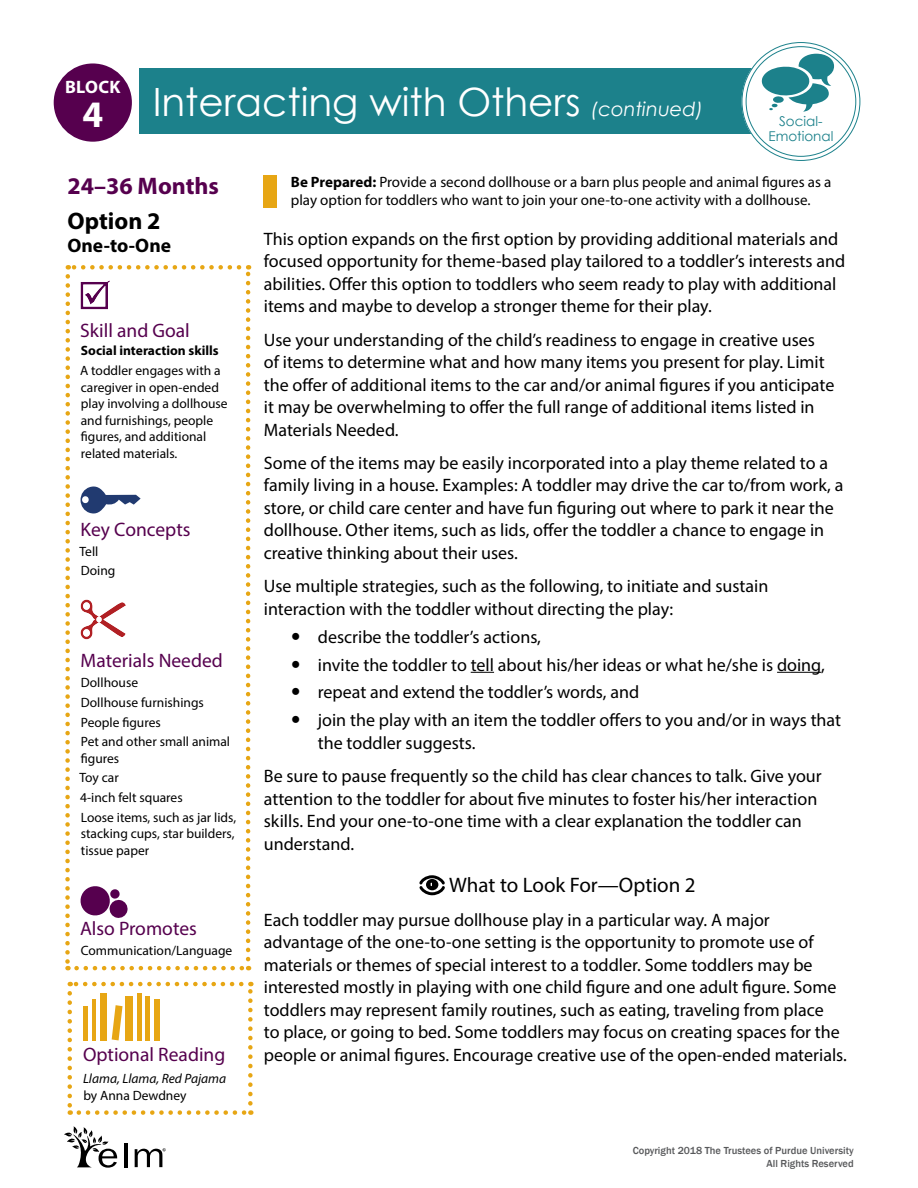
<style>
.page{position:relative;width:918px;height:1188px;background:#fff}
.page>*{position:absolute;margin:0;border:0;box-sizing:border-box;transform-origin:0 0}
.t1{font:39px "Century Gothic";color:#fff}
.t2{font:700 37.5px "Myriad Pro";color:#fff}
._1-07_I-T_Age{font:700 24px "Myriad Pro";color:#56004e}
._1-11_I-T_Option_Sub{font:700 24px "Myriad Pro";color:#000}
._4-MISC_What_to_Look{font:21px "Myriad Pro";color:#000}
._2-01_Sidebar_Subhea{font:19.5px "Myriad Pro";color:#56004e}
._1-08_Group_Size{font:700 19.5px "Myriad Pro";color:#000}
._3-13_IT_Body{font:18px/22.5px "Myriad Pro";color:#000}
.t3{font:700 18px "Myriad Pro";letter-spacing:.02em;color:#fff}
._3-IT_MISC_Be_Prepar{font:15px/18px "Myriad Pro";color:#000}
._2-05_I-T_Sidebar_Bo{font:13.5px/16.5px "Myriad Pro";color:#000}
._2-02_Learning_Goal{font:13.5px/16.5px "Myriad Pro";color:#000}
._2-07_Shared_Reading{font:italic 13.5px/16.5px "Myriad Pro";color:#000}
._2-02a_Skill{font:700 13.5px "Myriad Pro";color:#000}
.t4{font:13.5px/15px "Century Gothic";color:#1c818b;text-align:center}
._2-08_I-T_Key_Concep{font:13.5px "Myriad Pro";color:#000}
.t5{font:500 10.5px/12.6px "Franklin Gothic";color:#58595b;text-align:right}
.s1{font-style:italic;font-size:19.5px}
.s2{font-style:normal}
.s3{font-weight:700}
</style>
<div class="page">
<div style="left:140px;top:68px;width:616px;height:66px;background:#1c818b"></div>
<div style="left:744px;top:45px;width:114px;height:113px;background:#fff;border-radius:50%"></div>
<div style="left:742px;top:42px;width:118px;height:119px;border:5px solid #fff;border-radius:50%"></div>
<div style="left:54px;top:63px;width:78px;height:79px;background:#56004e;border-radius:50%"></div>
<svg style="left:762px;top:54px;width:72px;height:58px"></svg>
<svg style="left:81px;top:280px;width:29px;height:29px"></svg>
<svg style="left:81px;top:487px;width:60px;height:27px"></svg>
<svg style="left:81px;top:600px;width:45px;height:39px"></svg>
<svg style="left:81px;top:886px;width:47px;height:32px"></svg>
<svg style="left:77px;top:966px;width:172px;height:4px"></svg>
<svg style="left:246px;top:265px;width:4px;height:694px"></svg>
<svg style="left:68px;top:265px;width:171px;height:5px"></svg>
<svg style="left:65px;top:276px;width:5px;height:694px"></svg>
<div style="left:83px;top:1006px;width:5px;height:34px;background:#e7a614"></div>
<hr style="left:92px;top:999px;width:4px;height:41px;background:#e7a614">
<div style="left:137px;top:993px;width:5px;height:47px;background:#e7a614"></div>
<div style="left:100px;top:993px;width:7px;height:47px;background:#e7a614"></div>
<svg style="left:112px;top:1005px;width:11px;height:35px"></svg>
<div style="left:154px;top:999px;width:6px;height:41px;background:#e7a614"></div>
<hr style="left:146px;top:996px;width:4px;height:44px;background:#e7a614">
<div style="left:125px;top:996px;width:8px;height:44px;background:#e7a614"></div>
<svg style="left:68px;top:993px;width:4px;height:122px"></svg>
<svg style="left:79px;top:1110px;width:172px;height:5px"></svg>
<svg style="left:248px;top:982px;width:5px;height:121px"></svg>
<svg style="left:70px;top:982px;width:171px;height:4px"></svg>
<div style="left:264px;top:176px;width:13px;height:32px;background:#e7a614"></div>
<svg style="left:471px;top:672px;width:23px;height:1px"></svg>
<hr style="left:777px;top:672px;width:44px;height:1px;background:#000">
<svg style="left:419px;top:875px;width:26px;height:20px"></svg>
<hr style="left:124px;top:1143px;width:3px;height:24px;background:#000">
<svg style="left:64px;top:1126px;width:53px;height:42px"></svg>
<svg style="left:135px;top:1148px;width:31px;height:19px"></svg>
<p class="t3" style="left:65px;top:75px;width:57px">BLOCK</p>
<h2 class="t2" style="left:82px;top:90px;width:22px">4</h2>
<h1 class="t1" style="left:153px;top:75px;width:552px">Interacting with Others <span class="s1">(continued)</span></h1>
<p class="t4" style="left:768px;top:114px;width:67px">Social-<br>Emotional</p>
<h1 class="_1-07_I-T_Age" style="left:68px;top:170px;width:153px">24–36 Months</h1>
<p class="_1-11_I-T_Option_Sub" style="left:68px;top:205px;width:95px">Option 2</p>
<h2 class="_1-08_Group_Size" style="left:68px;top:232px;width:105px">One-to-One</h2>
<p class="_2-01_Sidebar_Subhea" style="left:80px;top:319px;width:111px">Skill and Goal</p>
<p class="_2-02a_Skill" style="left:81px;top:342px;width:139px">Social interaction skills</p>
<p class="_2-02_Learning_Goal" style="left:80px;top:362px;width:149px">A toddler engages with a caregiver in open-ended play involving a dollhouse and furnishings, people figures, and additional related materials.</p>
<p class="_2-01_Sidebar_Subhea" style="left:81px;top:517px;width:111px">Key Concepts</p>
<p class="_2-08_I-T_Key_Concep" style="left:80px;top:543px;width:20px">Tell</p>
<p class="_2-08_I-T_Key_Concep" style="left:81px;top:563px;width:36px">Doing</p>
<p class="_2-01_Sidebar_Subhea" style="left:81px;top:649px;width:144px">Materials Needed</p>
<p class="_2-05_I-T_Sidebar_Bo" style="left:81px;top:674px;width:59px">Dollhouse</p>
<p class="_2-05_I-T_Sidebar_Bo" style="left:81px;top:694px;width:125px">Dollhouse furnishings</p>
<p class="_2-05_I-T_Sidebar_Bo" style="left:81px;top:714px;width:81px">People figures</p>
<p class="_2-05_I-T_Sidebar_Bo" style="left:81px;top:733px;width:151px">Pet and other small animal figures</p>
<p class="_2-05_I-T_Sidebar_Bo" style="left:80px;top:769px;width:41px">Toy car</p>
<p class="_2-05_I-T_Sidebar_Bo" style="left:80px;top:789px;width:104px">4-inch felt squares</p>
<p class="_2-05_I-T_Sidebar_Bo" style="left:81px;top:809px;width:157px;text-align:justify">Loose items, such as jar lids, stacking cups, star builders, tissue paper</p>
<p class="_2-01_Sidebar_Subhea" style="left:80px;top:917px;width:118px">Also Promotes</p>
<p class="_2-05_I-T_Sidebar_Bo" style="left:81px;top:942px;width:153px">Communication/Language</p>
<p class="_2-01_Sidebar_Subhea" style="left:83px;top:1043px;width:144px">Optional Reading</p>
<p class="_2-07_Shared_Reading" style="left:83px;top:1070px;width:145px">Llama, Llama, Red Pajama <span class="s2">by Anna Dewdney</span></p>
<p class="_3-IT_MISC_Be_Prepar" style="left:291px;top:172px;width:542px"><span class="s3">Be Prepared:</span> Provide a second dollhouse or a barn plus people and animal figures as a play option for toddlers who want to join your one-to-one activity with a dollhouse.</p>
<p class="_3-13_IT_Body" style="left:264px;top:227px;width:583px">This option expands on the first option by providing additional materials and focused opportunity for theme-based play tailored to a toddler’s interests and abilities. Offer this option to toddlers who seem ready to play with additional items and maybe to develop a stronger theme for their play.</p>
<p class="_3-13_IT_Body" style="left:264px;top:328px;width:572px">Use your understanding of the child’s readiness to engage in creative uses of items to determine what and how many items you present for play. Limit the offer of additional items to the car and/or animal figures if you anticipate it may be overwhelming to offer the full range of additional items listed in Materials Needed.</p>
<p class="_3-13_IT_Body" style="left:264px;top:451px;width:581px">Some of the items may be easily incorporated into a play theme related to a family living in a house. Examples: A toddler may drive the car to/from work, a store, or child care center and have fun figuring out where to park it near the dollhouse. Other items, such as lids, offer the toddler a chance to engage in creative thinking about their uses.</p>
<p class="_3-13_IT_Body" style="left:264px;top:575px;width:506px">Use multiple strategies, such as the following, to initiate and sustain interaction with the toddler without directing the play:</p>
<p class="_3-13_IT_Body" style="left:318px;top:625px;width:225px">describe the toddler’s actions,</p>
<p class="_3-13_IT_Body" style="left:318px;top:653px;width:508px">invite the toddler to tell about his/her ideas or what he/she is doing,</p>
<p class="_3-13_IT_Body" style="left:318px;top:681px;width:323px">repeat and extend the toddler’s words, and</p>
<p class="_3-13_IT_Body" style="left:318px;top:709px;width:525px">join the play with an item the toddler offers to you and/or in ways that the toddler suggests.</p>
<p class="_3-13_IT_Body" style="left:264px;top:765px;width:559px">Be sure to pause frequently so the child has clear chances to talk. Give your attention to the toddler for about five minutes to foster his/her interaction skills. End your one-to-one time with a clear explanation the toddler can understand.</p>
<p class="_4-MISC_What_to_Look" style="left:449px;top:872px;width:248px">What to Look For—Option 2</p>
<p class="_3-13_IT_Body" style="left:264px;top:908px;width:585px">Each toddler may pursue dollhouse play in a particular way. A major advantage of the one-to-one setting is the opportunity to promote use of materials or themes of special interest to a toddler. Some toddlers may be interested mostly in playing with one child figure and one adult figure. Some toddlers may represent family routines, such as eating, traveling from place<br>to place, or going to bed. Some toddlers may focus on creating spaces for the people or animal figures. Encourage creative use of the open-ended materials.</p>
<p class="t5" style="left:633px;top:1145px;width:223px">Copyright 2018 The Trustees of Purdue University<br>All Rights Reserved</p>
</div>
